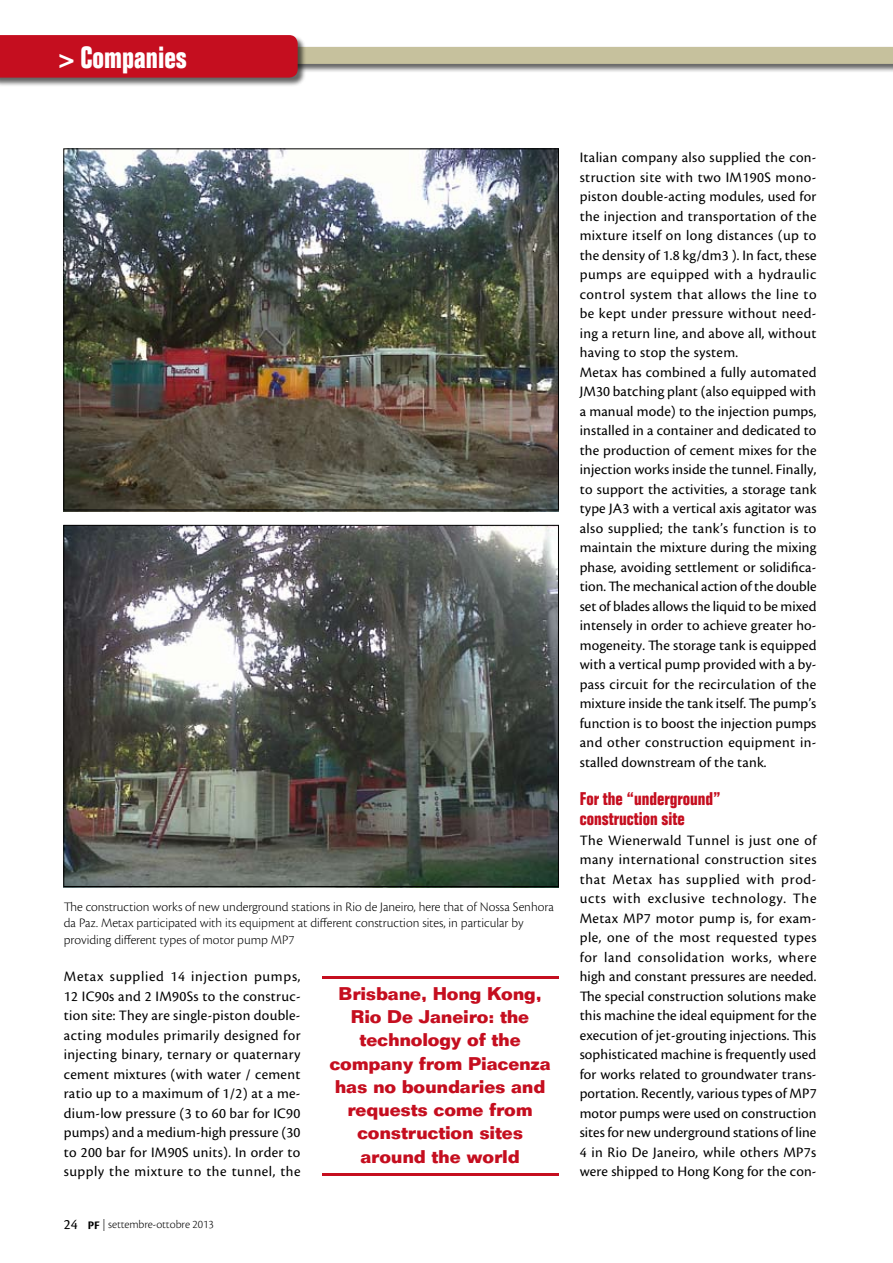
<style>
.page{position:relative;width:893px;height:1263px;background:#fff}
.page>*{position:absolute;margin:0;border:0;box-sizing:border-box;transform-origin:0 0}
.t1{font:700 condensed 30px "Folio Std";color:#fff;scale:.95 1}
.t2{font:700 18px/23.2px "Folio Std";letter-spacing:-.01em;color:#c50e1f;text-align:center}
.t3{font:700 condensed 18px/19.5px "Folio Std";color:#c50e1f}
.t4{font:15px/19.5px "Cronos Pro";letter-spacing:.015em;color:#000;text-align:justify}
.t5{font:300 13.5px/16.5px "Cronos Pro";color:#000}
.t6{font:300 12px "Cronos Pro";letter-spacing:-.005em;color:#000}
.s1{font-size:27px}
.s2{font-weight:400;font-size:15px}
.s3{font-weight:700}
</style>
<div class="page">
<div style="left:0;top:35px;width:306px;height:51px;background:#000;opacity:.6"></div>
<svg style="left:0;top:35px;width:893px;height:43px"></svg>
<img style="left:64px;top:151px;width:494px;height:360px">
<img style="left:64px;top:527px;width:494px;height:361px">
<hr style="left:322px;top:976px;width:236px;height:2px;background:#c50e1f">
<hr style="left:322px;top:1174px;width:236px;height:2px;background:#c50e1f">
<h1 class="t1" style="left:58px;top:41px;width:137px"><span class="s1">&gt;</span> Companies</h1>
<p class="t5" style="left:64px;top:898px;width:492px">The construction works of new underground stations in Rio de Janeiro, here that of Nossa Senhora da Paz. Metax participated with its equipment at different construction sites, in particular by providing different types of motor pump MP7</p>
<p class="t4" style="left:64px;top:967px;width:238px">Metax supplied 14 injection pumps, 12 IC90s and 2 IM90Ss to the construc&shy;tion site: They are single-piston double&shy;acting modules primarily designed for injecting binary, ternary or quaternary cement mixtures (with water / cement ratio up to a maximum of 1/2) at a me&shy;dium-low pressure (3 to 60 bar for IC90 pumps) and a medium-high pressure (30 to 200 bar for IM90S units). In order to supply the mixture to the tunnel, the</p>
<p class="t6" style="left:64px;top:1217px;width:151px"><span class="s2">24</span> <span class="s3">PF</span> | settembre-ottobre 2013</p>
<p class="t2" style="left:329px;top:982px;width:223px">Brisbane, Hong Kong,<br>Rio De Janeiro: the technology of the company from Piacenza has no boundaries and requests come from construction sites around the world</p>
<p class="t4" style="left:580px;top:148px;width:238px;text-align:left">Italian company also supplied the con&shy;struction site with two IM190S mono&shy;piston double-acting modules, used for the injection and transportation of the mixture itself on long distances (up to the density of 1.8 kg/dm3 ). In fact, these pumps are equipped with a hydraulic control system that allows the line to be kept under pressure without need&shy;ing a return line, and above all, without having to stop the system.<br>Metax has combined a fully automated JM30 batching plant (also equipped with a manual mode) to the injection pumps, installed in a container and dedicated to the production of cement mixes for the injection works inside the tunnel. Finally, to support the activities, a storage tank type JA3 with a vertical axis agitator was also supplied; the tank’s function is to maintain the mixture during the mixing phase, avoiding settlement or solidifica&shy;tion. The mechanical action of the double set of blades allows the liquid to be mixed intensely in order to achieve greater ho&shy;mogeneity. The storage tank is equipped with a vertical pump provided with a by&shy;pass circuit for the recirculation of the mixture inside the tank itself. The pump’s function is to boost the injection pumps and other construction equipment in&shy;stalled downstream of the tank.</p>
<p class="t3" style="left:580px;top:789px;width:142px">For the “underground” construction site</p>
<p class="t4" style="left:580px;top:830px;width:238px">The Wienerwald Tunnel is just one of many international construction sites that Metax has supplied with prod&shy;ucts with exclusive technology. The Metax MP7 motor pump is, for exam&shy;ple, one of the most requested types for land consolidation works, where high and constant pressures are needed.<br>The special construction solutions make this machine the ideal equipment for the execution of jet-grouting injections. This sophisticated machine is frequently used for works related to groundwater trans&shy;portation. Recently, various types of MP7 motor pumps were used on construction sites for new underground stations of line 4 in Rio De Janeiro, while others MP7s were shipped to Hong Kong for the con-</p>
</div>
